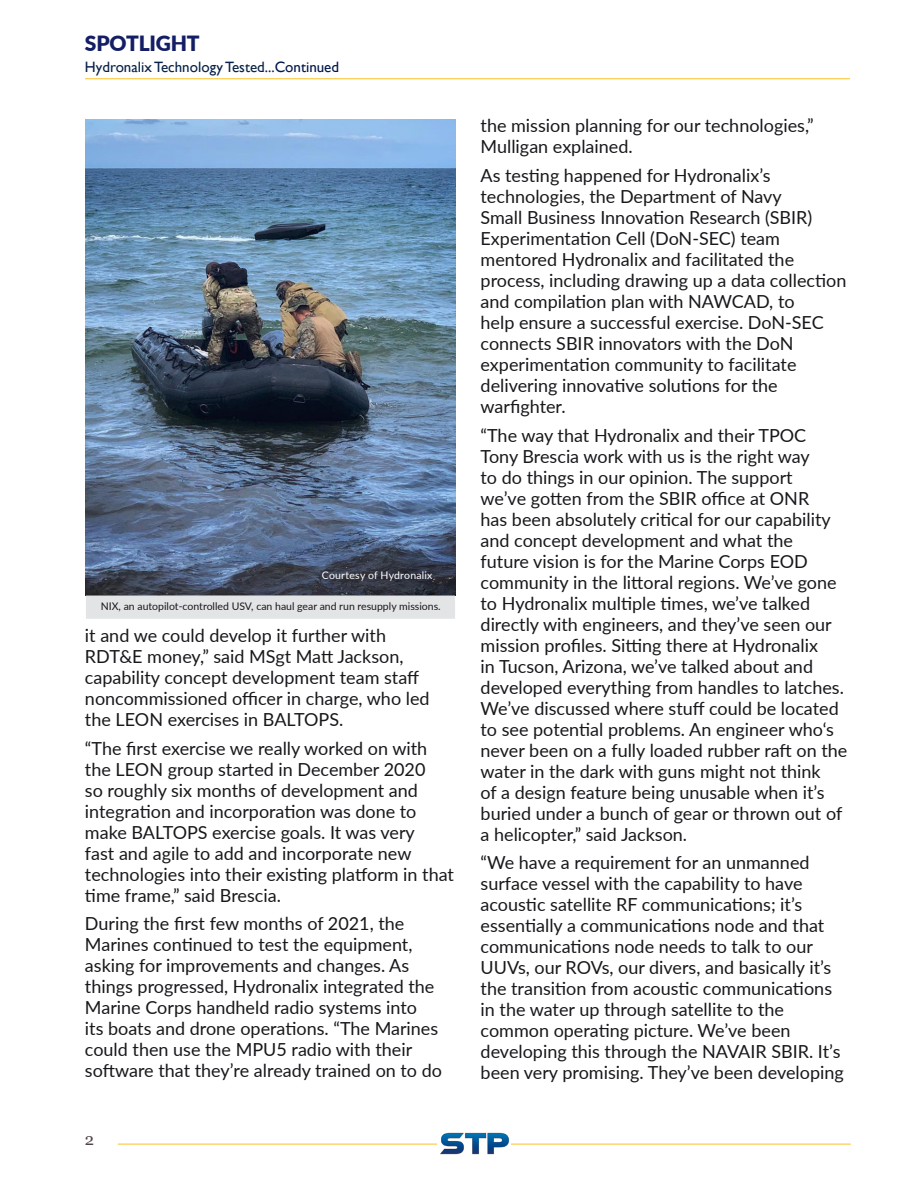
<style>
.page{position:relative;width:918px;height:1188px;background:#fff}
.page>*{position:absolute;margin:0;border:0;box-sizing:border-box;transform-origin:0 0}
.Intro_text{font:900 21px "Lato";letter-spacing:-.01em;color:#141e65}
.t1{font:18px/21px "Lato";color:#1a171c}
.t2{font:16.5px "Georgia";color:#4c434c}
.t3{font:15px "Gill Sans";color:#062147}
.t4{font:10.5px "Lato";color:#1a171c}
.t5{font:10.5px "Lato";letter-spacing:.02em;color:#fff}
.s1{color:#00174b}
</style>
<div class="page">
<hr style="left:118px;top:1144px;width:733px;height:1px;background:#fbc025">
<hr style="left:85px;top:78px;width:765px;height:1px;background:#fbc025">
<div style="left:437px;top:1130px;width:61px;height:20px;background:linear-gradient(to right,#f6f6f6,#e8e8e9)"></div>
<div style="left:437px;top:1133px;width:74px;height:22px;background:#fff"></div>
<img style="left:441px;top:1133px;width:67px;height:22px">
<img style="left:86px;top:119px;width:369px;height:476px">
<div style="left:86px;top:595px;width:369px;height:24px;background:#e3e4e5"></div>
<p class="Intro_text" style="left:85px;top:28px;width:116px">SPOTLIGHT</p>
<p class="t3" style="left:85px;top:58px;width:256px">Hydronalix Technology Tested...<span class="s1">Continued</span></p>
<p class="t5" style="left:322px;top:568px;width:112px">Courtesy of Hydronalix</p>
<p class="t4" style="left:101px;top:599px;width:341px">NIX, an autopilot-controlled USV, can haul gear and run resupply missions.</p>
<p class="t1" style="left:85px;top:624px;width:346px">it and we could develop it further with RDT&amp;E money,” said MSgt Matt Jackson, capability concept development team staff noncommissioned officer in charge, who led the LEON exercises in BALTOPS.</p>
<p class="t1" style="left:85px;top:737px;width:371px">“The first exercise we really worked on with the LEON group started in December 2020<br>so roughly six months of development and integration and incorporation was done to make BALTOPS exercise goals. It was very<br>fast and agile to add and incorporate new technologies into their existing platform in that time frame,” said Brescia.</p>
<p class="t1" style="left:85px;top:913px;width:359px">During the first few months of 2021, the Marines continued to test the equipment, asking for improvements and changes. As things progressed, Hydronalix integrated the Marine Corps handheld radio systems into<br>its boats and drone operations. “The Marines could then use the MPU5 radio with their software that they’re already trained on to do</p>
<p class="t2" style="left:85px;top:1129px;width:11px">2</p>
<p class="t1" style="left:481px;top:114px;width:335px">the mission planning for our technologies,”<br>Mulligan explained.</p>
<p class="t1" style="left:481px;top:164px;width:367px">As testing happened for Hydronalix’s technologies, the Department of Navy<br>Small Business Innovation Research (SBIR)<br>Experimentation Cell (DoN-SEC) team mentored Hydronalix and facilitated the process, including drawing up a data collection and compilation plan with NAWCAD, to<br>help ensure a successful exercise. DoN-SEC connects SBIR innovators with the DoN experimentation community to facilitate delivering innovative solutions for the warfighter.</p>
<p class="t1" style="left:481px;top:424px;width:368px">“The way that Hydronalix and their TPOC Tony Brescia work with us is the right way<br>to do things in our opinion. The support<br>we’ve gotten from the SBIR office at ONR<br>has been absolutely critical for our capability and concept development and what the<br>future vision is for the Marine Corps EOD community in the littoral regions. We’ve gone to Hydronalix multiple times, we’ve talked directly with engineers, and they’ve seen our mission profiles. Sitting there at Hydronalix<br>in Tucson, Arizona, we’ve talked about and developed everything from handles to latches.<br>We’ve discussed where stuff could be located to see potential problems. An engineer who‘s never been on a fully loaded rubber raft on the water in the dark with guns might not think<br>of a design feature being unusable when it’s buried under a bunch of gear or thrown out of a helicopter,” said Jackson.</p>
<p class="t1" style="left:481px;top:851px;width:365px">“We have a requirement for an unmanned surface vessel with the capability to have acoustic satellite RF communications; it’s essentially a communications node and that communications node needs to talk to our UUVs, our ROVs, our divers, and basically it’s the transition from acoustic communications in the water up through satellite to the common operating picture. We’ve been developing this through the NAVAIR SBIR. It’s been very promising. They’ve been developing</p>
</div>
